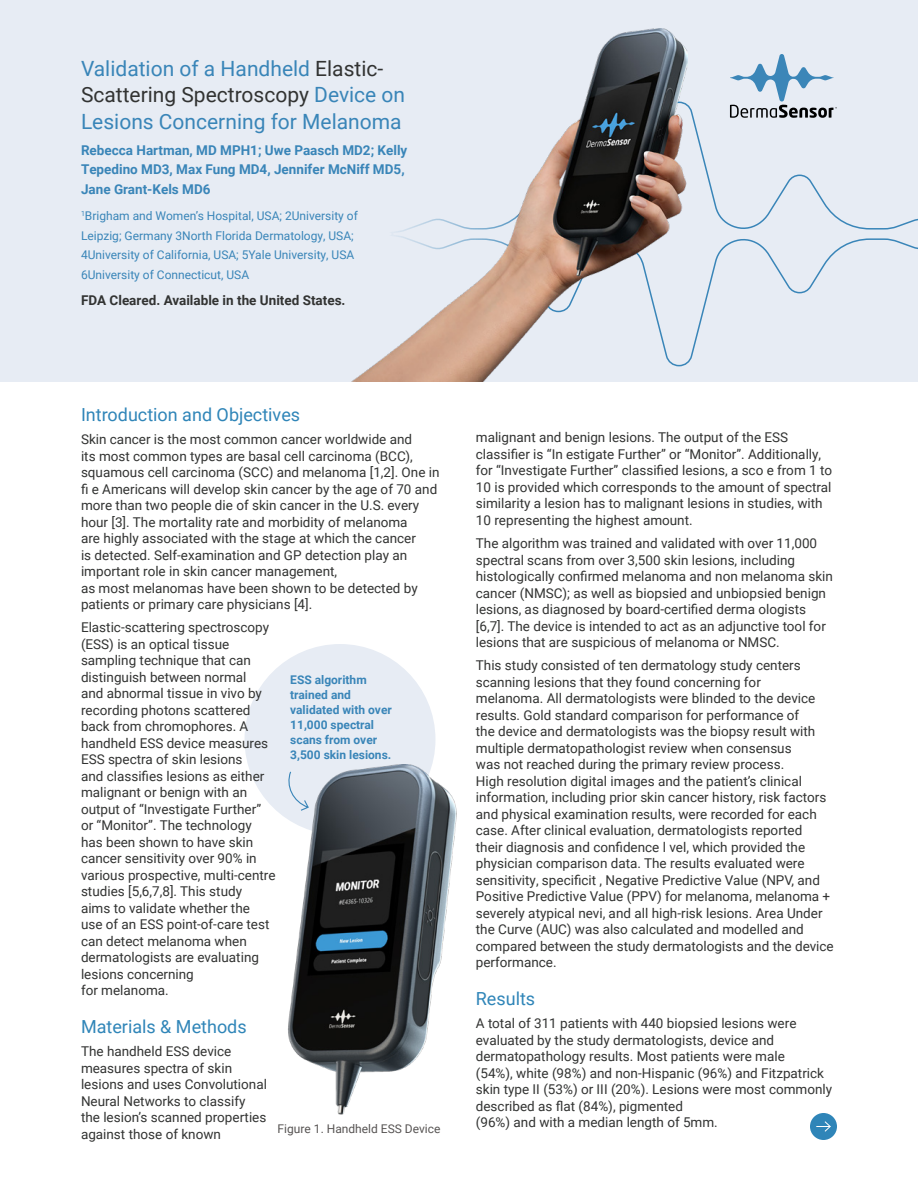
<style>
.page{position:relative;width:918px;height:1188px;background:#fff}
.page>*{position:absolute;margin:0;border:0;box-sizing:border-box;transform-origin:0 0}
.Body{font:21px "Roboto";color:#3985b8}
.Body-2{font:21px "Roboto";color:#323332}
.Body-header{font:18px "Roboto";color:#2f85b8}
.Body-3{font:13.5px/16.5px "Roboto";color:#323332}
.Body-4{font:700 13.5px/19.5px "Roboto";color:#3985b8}
.Body-5{font:700 13.5px "Roboto";color:#323332}
.Body-6{font:12px/19.5px "Roboto";color:#3985b8}
.t1{font:700 12px/15px "Roboto";color:#3985b8}
.t2{font:12px "Roboto";color:#575453}
.s1{color:#323332}
.s2{color:#3985b8}
</style>
<div class="page">
<div style="left:0;top:0;width:918px;height:381px;background:#e7ecf4"></div>
<svg style="left:688px;top:105px;width:230px;height:258px"></svg>
<div style="left:245px;top:644px;width:190px;height:191px;background:#e7ecf4;border-radius:50%"></div>
<img style="left:251px;top:765px;width:206px;height:350px">
<div style="left:810px;top:1113px;width:27px;height:27px;background:#2f85b8;border-radius:50%"></div>
<svg style="left:816px;top:1121px;width:15px;height:11px"></svg>
<svg style="left:730px;top:54px;width:107px;height:64px"></svg>
<img style="left:352px;top:28px;width:336px;height:353px">
<svg style="left:285px;top:770px;width:25px;height:42px"></svg>
<p class="Body" style="left:81px;top:54px;width:304px">Validation of a Handheld <span class="s1">Elastic-</span></p>
<p class="Body-2" style="left:81px;top:80px;width:326px">Scattering Spectroscopy <span class="s2">Device on</span></p>
<p class="Body" style="left:81px;top:106px;width:322px">Lesions Concerning for Melanoma</p>
<p class="Body-4" style="left:81px;top:140px;width:328px">Rebecca Hartman, MD MPH1; Uwe Paasch MD2; Kelly<br>Tepedino MD3, Max Fung MD4, Jennifer McNiff MD5,<br>Jane Grant-Kels MD6</p>
<p class="Body-6" style="left:81px;top:206px;width:278px"><sup>1</sup>Brigham and Women’s Hospital, USA; 2University of Leipzig; Germany 3North Florida Dermatology, USA; 4University of California, USA; 5Yale University, USA 6University of Connecticut, USA</p>
<p class="Body-5" style="left:81px;top:290px;width:266px">FDA Cleared. Available in the United States.</p>
<p class="Body-header" style="left:81px;top:402px;width:221px">Introduction and Objectives</p>
<p class="Body-3" style="left:81px;top:431px;width:360px">Skin cancer is the most common cancer worldwide and<br>its most common types are basal cell carcinoma (BCC), squamous cell carcinoma (SCC) and melanoma [1,2]. One in fi e Americans will develop skin cancer by the age of 70 and more than two people die of skin cancer in the U.S. every hour [3]. The mortality rate and morbidity of melanoma<br>are highly associated with the stage at which the cancer<br>is detected. Self-examination and GP detection play an important role in skin cancer management,<br>as most melanomas have been shown to be detected by patients or primary care physicians [4].</p>
<p class="Body-3" style="left:81px;top:619px;width:196px">Elastic-scattering spectroscopy (ESS) is an optical tissue sampling technique that can distinguish between normal<br>and abnormal tissue in vivo by recording photons scattered back from chromophores. A handheld ESS device measures<br>ESS spectra of skin lesions<br>and classifies lesions as either malignant or benign with an output of “Investigate Further” or “Monitor”. The technology has been shown to have skin cancer sensitivity over 90% in various prospective, multi-centre studies [5,6,7,8]. This study<br>aims to validate whether the<br>use of an ESS point-of-care test can detect melanoma when dermatologists are evaluating lesions concerning<br>for melanoma.</p>
<p class="Body-header" style="left:81px;top:1014px;width:167px">Materials &amp; Methods</p>
<p class="Body-3" style="left:81px;top:1043px;width:187px">The handheld ESS device measures spectra of skin lesions and uses Convolutional<br>Neural Networks to classify the lesion’s scanned properties against those of known</p>
<p class="t1" style="left:290px;top:672px;width:103px">ESS algorithm trained and validated with over<br>11,000 spectral scans from over<br>3,500 skin lesions.</p>
<p class="t2" style="left:278px;top:1120px;width:164px">Figure 1. Handheld ESS Device</p>
<p class="Body-3" style="left:476px;top:429px;width:358px">malignant and benign lesions. The output of the ESS classifier is “In estigate Further” or “Monitor”. Additionally, for “Investigate Further” classified lesions, a sco e from 1 to 10 is provided which corresponds to the amount of spectral similarity a lesion has to malignant lesions in studies, with 10 representing the highest amount.</p>
<p class="Body-3" style="left:476px;top:535px;width:359px">The algorithm was trained and validated with over 11,000 spectral scans from over 3,500 skin lesions, including histologically confirmed melanoma and non melanoma skin cancer (NMSC); as well as biopsied and unbiopsied benign lesions, as diagnosed by board-certified derma ologists [6,7]. The device is intended to act as an adjunctive tool for lesions that are suspicious of melanoma or NMSC.</p>
<p class="Body-3" style="left:476px;top:657px;width:359px">This study consisted of ten dermatology study centers scanning lesions that they found concerning for<br>melanoma. All dermatologists were blinded to the device results. Gold standard comparison for performance of<br>the device and dermatologists was the biopsy result with multiple dermatopathologist review when consensus<br>was not reached during the primary review process.<br>High resolution digital images and the patient’s clinical information, including prior skin cancer history, risk factors and physical examination results, were recorded for each case. After clinical evaluation, dermatologists reported<br>their diagnosis and confidence l vel, which provided the physician comparison data. The results evaluated were sensitivity, specificit , Negative Predictive Value (NPV, and Positive Predictive Value (PPV) for melanoma, melanoma + severely atypical nevi, and all high-risk lesions. Area Under the Curve (AUC) was also calculated and modelled and compared between the study dermatologists and the device performance.</p>
<p class="Body-header" style="left:476px;top:986px;width:61px">Results</p>
<p class="Body-3" style="left:476px;top:1015px;width:358px">A total of 311 patients with 440 biopsied lesions were evaluated by the study dermatologists, device and dermatopathology results. Most patients were male<br>(54%), white (98%) and non-Hispanic (96%) and Fitzpatrick skin type II (53%) or III (20%). Lesions were most commonly described as flat (84%), pigmented<br>(96%) and with a median length of 5mm.</p>
</div>
